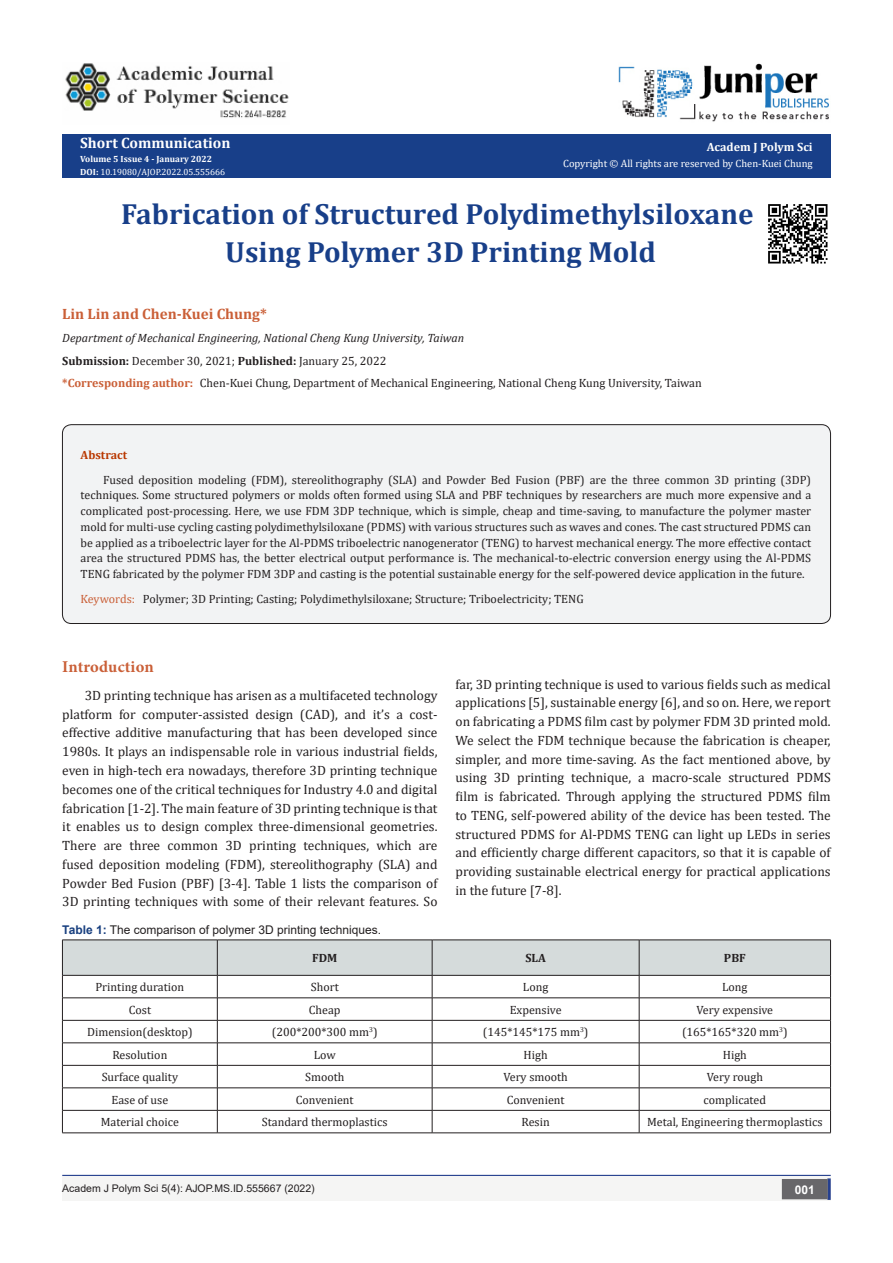
<style>
.page{position:relative;width:893px;height:1263px;background:#fff}
.page>*{position:absolute;margin:0;border:0;box-sizing:border-box;transform-origin:0 0}
.t1{font:700 29.25px/37.5px "Cambria";color:#183f89;text-align:center}
.t2{font:700 16.5px "Minion Pro";letter-spacing:.005em;color:#ca5f37}
.t3{font:700 15px "Cambria";color:#ca5f37}
.t4{font:700 15px "Cambria";color:#fff}
.t5{font:13.5px/18.8px "Cambria";color:#231f20;text-align:justify}
.No_Spacing{font:12px/15.8px "Cambria";color:#231f20;text-align:justify}
.t6{font:italic 12px "Cambria";color:#231f20}
.t7{font:12px "Arial";color:#231f20}
.t8{font:700 12px "Cambria";color:#fff}
.t9{font:700 12px "Cambria";color:#231f20}
.No_Spacing-2{font:700 12px "Cambria";color:#b93700}
.t10{font:700 12px "Arial";color:#fff}
.t11{font:10.5px "Cambria";color:#fff}
.t12{font:10.5px "Arial";color:#231f20}
.t13{font:9px "Cambria";color:#fff}
.t14{font:700 9px "Cambria";color:#fff}
.s1{font-weight:700}
.s2{font-weight:700;color:#ca5f37}
.s3{color:#ca5f37}
.s4{font-weight:700;color:#183f7f}
</style>
<div class="page">
<div style="left:62px;top:134px;width:769px;height:44px;background:#183f89"></div>
<div style="left:62px;top:1176px;width:494px;height:25px;background:#f5f5f4"></div>
<div style="left:503px;top:1176px;width:328px;height:25px;background:#f5f5f4"></div>
<svg style="left:827px;top:1178px;width:4px;height:22px"></svg>
<div style="left:783px;top:1180px;width:44px;height:18px;background:#68676a"></div>
<div style="left:782px;top:1179px;width:46px;height:20px;border:2px solid #68676a"></div>
<hr style="left:62px;top:1175px;width:769px;height:1px;background:#253f8e">
<img style="left:618px;top:63px;width:211px;height:59px">
<img style="left:65px;top:63px;width:224px;height:55px">
<div style="left:62px;top:425px;width:768px;height:198px;background:#f2f3f4;border-radius:9px"></div>
<div style="left:62px;top:424px;width:769px;height:200px;border:1px solid #231f20;border-radius:9px"></div>
<img style="left:768px;top:204px;width:60px;height:60px">
<svg style="left:62px;top:940px;width:769px;height:192px"></svg>
<hr style="left:62px;top:1132px;width:155px;height:1px;background:#231f20">
<hr style="left:217px;top:1132px;width:215px;height:1px;background:#231f20">
<hr style="left:432px;top:1132px;width:207px;height:1px;background:#231f20">
<hr style="left:639px;top:1132px;width:192px;height:1px;background:#231f20">
<p class="t4" style="left:80px;top:132px;width:152px">Short Communication</p>
<p class="t14" style="left:80px;top:152px;width:133px">Volume 5 Issue 4 - January 2022</p>
<p class="t13" style="left:80px;top:167px;width:146px"><span class="s1">DOI:</span> 10.19080/AJOP.2022.05.555666</p>
<p class="t8" style="left:707px;top:139px;width:107px">Academ J Polym Sci</p>
<p class="t11" style="left:563px;top:157px;width:251px">Copyright © All rights are reserved by Chen-Kuei Chung</p>
<p class="t1" style="left:121px;top:195px;width:634px">Fabrication of Structured Polydimethylsiloxane<br>Using Polymer 3D Printing Mold</p>
<p class="t3" style="left:62px;top:303px;width:206px">Lin Lin and Chen-Kuei Chung*</p>
<p class="t6" style="left:62px;top:329px;width:404px">Department of Mechanical Engineering, National Cheng Kung University, Taiwan</p>
<p class="No_Spacing" style="left:62px;top:353px;width:326px"><span class="s1">Submission:</span> December 30, 2021; <span class="s1">Published:</span> January 25, 2022</p>
<p class="No_Spacing" style="left:62px;top:375px;width:641px"><span class="s2">*Corresponding author:</span> Chen-Kuei Chung, Department of Mechanical Engineering, National Cheng Kung University, Taiwan</p>
<p class="No_Spacing-2" style="left:81px;top:446px;width:48px">Abstract</p>
<p class="No_Spacing" style="left:81px;top:472px;width:732px;text-indent:22px">Fused deposition modeling (FDM), stereolithography (SLA) and Powder Bed Fusion (PBF) are the three common 3D printing (3DP) techniques. Some structured polymers or molds often formed using SLA and PBF techniques by researchers are much more expensive and a complicated post-processing. Here, we use FDM 3DP technique, which is simple, cheap and time-saving, to manufacture the polymer master mold for multi-use cycling casting polydimethylsiloxane (PDMS) with various structures such as waves and cones. The cast structured PDMS can be applied as a triboelectric layer for the Al-PDMS triboelectric nanogenerator (TENG) to harvest mechanical energy. The more effective contact area the structured PDMS has, the better electrical output performance is. The mechanical-to-electric conversion energy using the Al-PDMS TENG fabricated by the polymer FDM 3DP and casting is the potential sustainable energy for the self-powered device application in the future.</p>
<p class="No_Spacing" style="left:81px;top:591px;width:505px"><span class="s3">Keywords:</span> Polymer; 3D Printing; Casting; Polydimethylsiloxane; Structure; Triboelectricity; TENG</p>
<p class="t2" style="left:62px;top:655px;width:93px">Introduction</p>
<p class="t5" style="left:62px;top:686px;width:377px;text-indent:22px">3D printing technique has arisen as a multifaceted technology platform for computer-assisted design (CAD), and it’s a cost&shy;effective additive manufacturing that has been developed since 1980s. It plays an indispensable role in various industrial fields, even in high-tech era nowadays, therefore 3D printing technique becomes one of the critical techniques for Industry 4.0 and digital fabrication [1-2]. The main feature of 3D printing technique is that it enables us to design complex three-dimensional geometries.<br>There are three common 3D printing techniques, which are fused deposition modeling (FDM), stereolithography (SLA) and Powder Bed Fusion (PBF) [3-4]. Table 1 lists the comparison of 3D printing techniques with some of their relevant features. So</p>
<p class="t5" style="left:455px;top:675px;width:377px">far, 3D printing technique is used to various fields such as medical applications [5], sustainable energy [6], and so on. Here, we report on fabricating a PDMS film cast by polymer FDM 3D printed mold.<br>We select the FDM technique because the fabrication is cheaper, simpler, and more time-saving. As the fact mentioned above, by using 3D printing technique, a macro-scale structured PDMS film is fabricated. Through applying the structured PDMS film to TENG, self-powered ability of the device has been tested. The structured PDMS for Al-PDMS TENG can light up LEDs in series and efficiently charge different capacitors, so that it is capable of providing sustainable electrical energy for practical applications in the future [7-8].</p>
<p class="t7" style="left:62px;top:921px;width:321px"><span class="s4">Table 1:</span> The comparison of polymer 3D printing techniques.</p>
<p class="t9" style="left:312px;top:950px;width:27px">FDM</p>
<p class="t9" style="left:525px;top:950px;width:22px">SLA</p>
<p class="t9" style="left:724px;top:950px;width:23px">PBF</p>
<p class="No_Spacing" style="left:95px;top:979px;width:90px">Printing duration</p>
<p class="No_Spacing" style="left:311px;top:979px;width:29px">Short</p>
<p class="No_Spacing" style="left:523px;top:979px;width:27px">Long</p>
<p class="No_Spacing" style="left:722px;top:979px;width:27px">Long</p>
<p class="No_Spacing" style="left:129px;top:1002px;width:24px">Cost</p>
<p class="No_Spacing" style="left:309px;top:1002px;width:33px">Cheap</p>
<p class="No_Spacing" style="left:510px;top:1002px;width:53px">Expensive</p>
<p class="No_Spacing" style="left:697px;top:1002px;width:78px">Very expensive</p>
<p class="No_Spacing" style="left:87px;top:1024px;width:107px">Dimension(desktop)</p>
<p class="No_Spacing" style="left:272px;top:1024px;width:107px">(200*200*300 mm<sup>3</sup>)</p>
<p class="No_Spacing" style="left:483px;top:1024px;width:107px">(145*145*175 mm<sup>3</sup>)</p>
<p class="No_Spacing" style="left:682px;top:1024px;width:107px">(165*165*320 mm<sup>3</sup>)</p>
<p class="No_Spacing" style="left:112px;top:1047px;width:56px">Resolution</p>
<p class="No_Spacing" style="left:314px;top:1047px;width:24px">Low</p>
<p class="No_Spacing" style="left:524px;top:1047px;width:26px">High</p>
<p class="No_Spacing" style="left:723px;top:1047px;width:26px">High</p>
<p class="No_Spacing" style="left:102px;top:1069px;width:78px">Surface quality</p>
<p class="No_Spacing" style="left:305px;top:1069px;width:41px">Smooth</p>
<p class="No_Spacing" style="left:503px;top:1069px;width:66px">Very smooth</p>
<p class="No_Spacing" style="left:707px;top:1069px;width:58px">Very rough</p>
<p class="No_Spacing" style="left:112px;top:1092px;width:58px">Ease of use</p>
<p class="No_Spacing" style="left:296px;top:1092px;width:59px">Convenient</p>
<p class="No_Spacing" style="left:507px;top:1092px;width:59px">Convenient</p>
<p class="No_Spacing" style="left:704px;top:1092px;width:64px">complicated</p>
<p class="No_Spacing" style="left:101px;top:1114px;width:80px">Material choice</p>
<p class="No_Spacing" style="left:262px;top:1114px;width:127px">Standard thermoplastics</p>
<p class="No_Spacing" style="left:521px;top:1114px;width:30px">Resin</p>
<p class="No_Spacing" style="left:647px;top:1114px;width:177px">Metal, Engineering thermoplastics</p>
<p class="t12" style="left:62px;top:1181px;width:254px">Academ J Polym Sci 5(4): AJOP.MS.ID.555667 (2022)</p>
<p class="t10" style="left:795px;top:1181px;width:22px">001</p>
</div>
